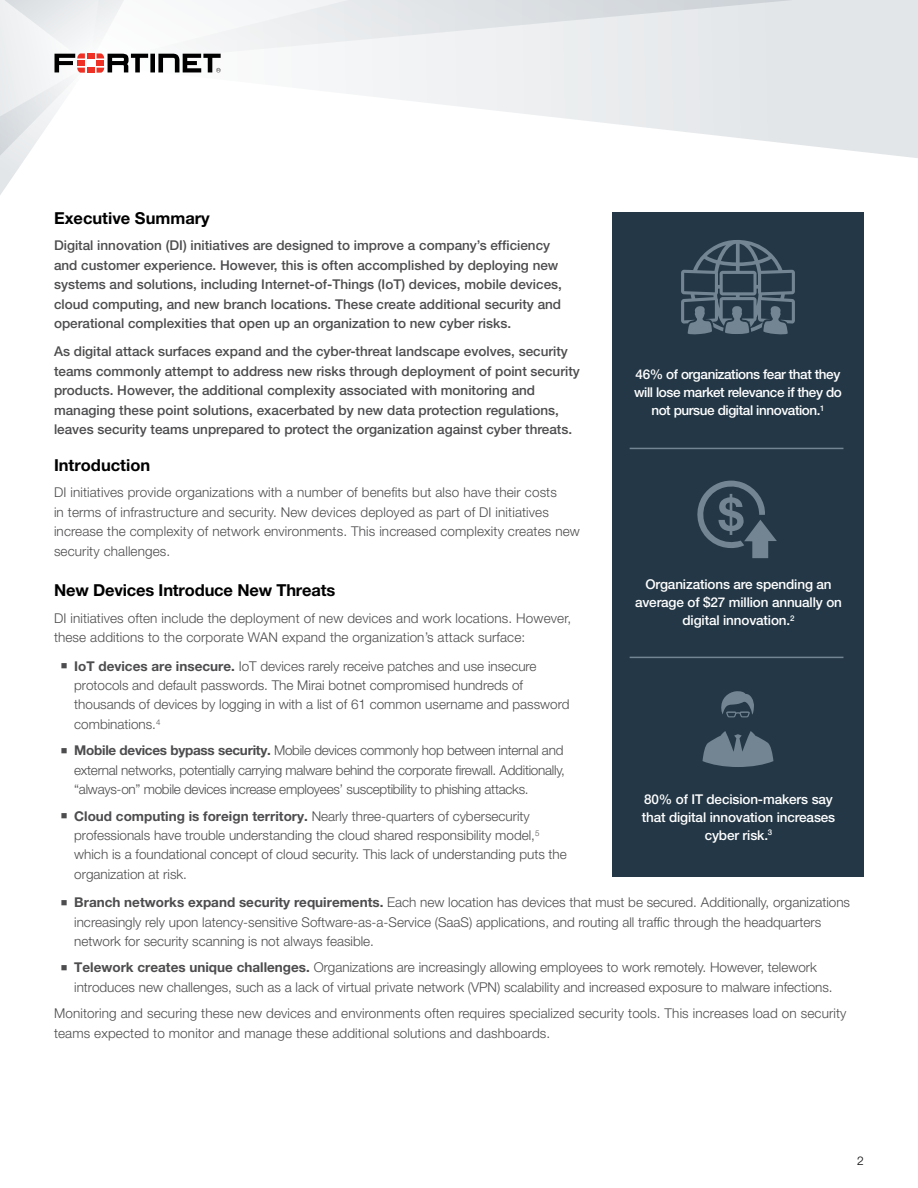
<style>
.page{position:relative;width:918px;height:1188px;background:#fff}
.page>*{position:absolute;margin:0;border:0;box-sizing:border-box;transform-origin:0 0}
.t1{font:700 16.5px "Helvetica Neue LT Pro";color:#000}
.t2{font:300 13.5px/19.5px "Helvetica Neue LT Pro";color:#4d4d4f}
.t3{font:500 13.5px/19.5px "Helvetica Neue LT Pro";color:#4d4d4f}
.t4{font:500 13.5px/18px "Helvetica Neue LT Pro";letter-spacing:-.01em;color:#fff;text-align:center}
.t5{font:500 13.5px/18px "Helvetica Neue LT Pro";letter-spacing:-.03em;color:#fff;text-align:center}
.t6{font:300 12px "Helvetica Neue LT Pro";color:#000}
.s1{font-weight:700}
</style>
<div class="page">
<svg style="left:345px;top:65px;width:573px;height:93px"></svg>
<svg style="left:221px;top:0;width:697px;height:65px"></svg>
<svg style="left:0;top:0;width:221px;height:195px"></svg>
<div style="left:612px;top:212px;width:252px;height:665px;background:#233746"></div>
<hr style="left:630px;top:448px;width:213px;height:1px;background:#738592">
<hr style="left:630px;top:657px;width:213px;height:1px;background:#738592">
<svg style="left:681px;top:240px;width:114px;height:95px"></svg>
<svg style="left:697px;top:481px;width:80px;height:77px"></svg>
<svg style="left:703px;top:691px;width:70px;height:76px"></svg>
<p class="t1" style="left:54px;top:208px;width:157px">Executive Summary</p>
<p class="t3" style="left:54px;top:235px;width:509px">Digital innovation (DI) initiatives are designed to improve a company’s efficiency and customer experience. However, this is often accomplished by deploying new systems and solutions, including Internet-of-Things (IoT) devices, mobile devices, cloud computing, and new branch locations. These create additional security and operational complexities that open up an organization to new cyber risks.</p>
<p class="t3" style="left:54px;top:342px;width:527px">As digital attack surfaces expand and the cyber-threat landscape evolves, security teams commonly attempt to address new risks through deployment of point security products. However, the additional complexity associated with monitoring and managing these point solutions, exacerbated by new data protection regulations, leaves security teams unprepared to protect the organization against cyber threats.</p>
<p class="t1" style="left:54px;top:455px;width:98px">Introduction</p>
<p class="t2" style="left:54px;top:483px;width:527px">DI initiatives provide organizations with a number of benefits but also have their costs<br>in terms of infrastructure and security. New devices deployed as part of DI initiatives increase the complexity of network environments. This increased complexity creates new security challenges.</p>
<p class="t1" style="left:54px;top:580px;width:283px">New Devices Introduce New Threats</p>
<p class="t2" style="left:54px;top:608px;width:519px">DI initiatives often include the deployment of new devices and work locations. However, these additions to the corporate WAN expand the organization’s attack surface:</p>
<p class="t2" style="left:74px;top:656px;width:497px;text-indent:-14px">■ <span class="s1">IoT devices are insecure.</span> IoT devices rarely receive patches and use insecure protocols and default passwords. The Mirai botnet compromised hundreds of thousands of devices by logging in with a list of 61 common username and password combinations.<sup>4</sup></p>
<p class="t2" style="left:74px;top:740px;width:492px;text-align:justify;text-indent:-14px">■ <span class="s1">Mobile devices bypass security.</span> Mobile devices commonly hop between internal and external networks, potentially carrying malware behind the corporate firewall. Additionally, “always-on” mobile devices increase employees’ susceptibility to phishing attacks.</p>
<p class="t2" style="left:74px;top:806px;width:494px;text-indent:-13px">■ <span class="s1">Cloud computing is foreign territory.</span> Nearly three-quarters of cybersecurity professionals have trouble understanding the cloud shared responsibility model,<sup>5 </sup>which is a foundational concept of cloud security. This lack of understanding puts the organization at risk.</p>
<p class="t5" style="left:634px;top:365px;width:209px">46% of organizations fear that they will lose market relevance if they do not pursue digital innovation.<sup>1</sup></p>
<p class="t4" style="left:635px;top:575px;width:208px">Organizations are spending an average of $27 million annually on digital innovation.<sup>2</sup></p>
<p class="t4" style="left:642px;top:790px;width:195px">80% of IT decision-makers say that digital innovation increases cyber risk.<sup>3</sup></p>
<p class="t2" style="left:74px;top:892px;width:777px;text-indent:-14px">■ <span class="s1">Branch networks expand security requirements.</span> Each new location has devices that must be secured. Additionally, organizations increasingly rely upon latency-sensitive Software-as-a-Service (SaaS) applications, and routing all traffic through the headquarters network for security scanning is not always feasible.</p>
<p class="t2" style="left:74px;top:958px;width:760px;text-indent:-14px">■ <span class="s1">Telework creates unique challenges.</span> Organizations are increasingly allowing employees to work remotely. However, telework introduces new challenges, such as a lack of virtual private network (VPN) scalability and increased exposure to malware infections.</p>
<p class="t2" style="left:54px;top:1003px;width:794px">Monitoring and securing these new devices and environments often requires specialized security tools. This increases load on security teams expected to monitor and manage these additional solutions and dashboards.</p>
<p class="t6" style="left:857px;top:1154px;width:8px">2</p>
</div>
